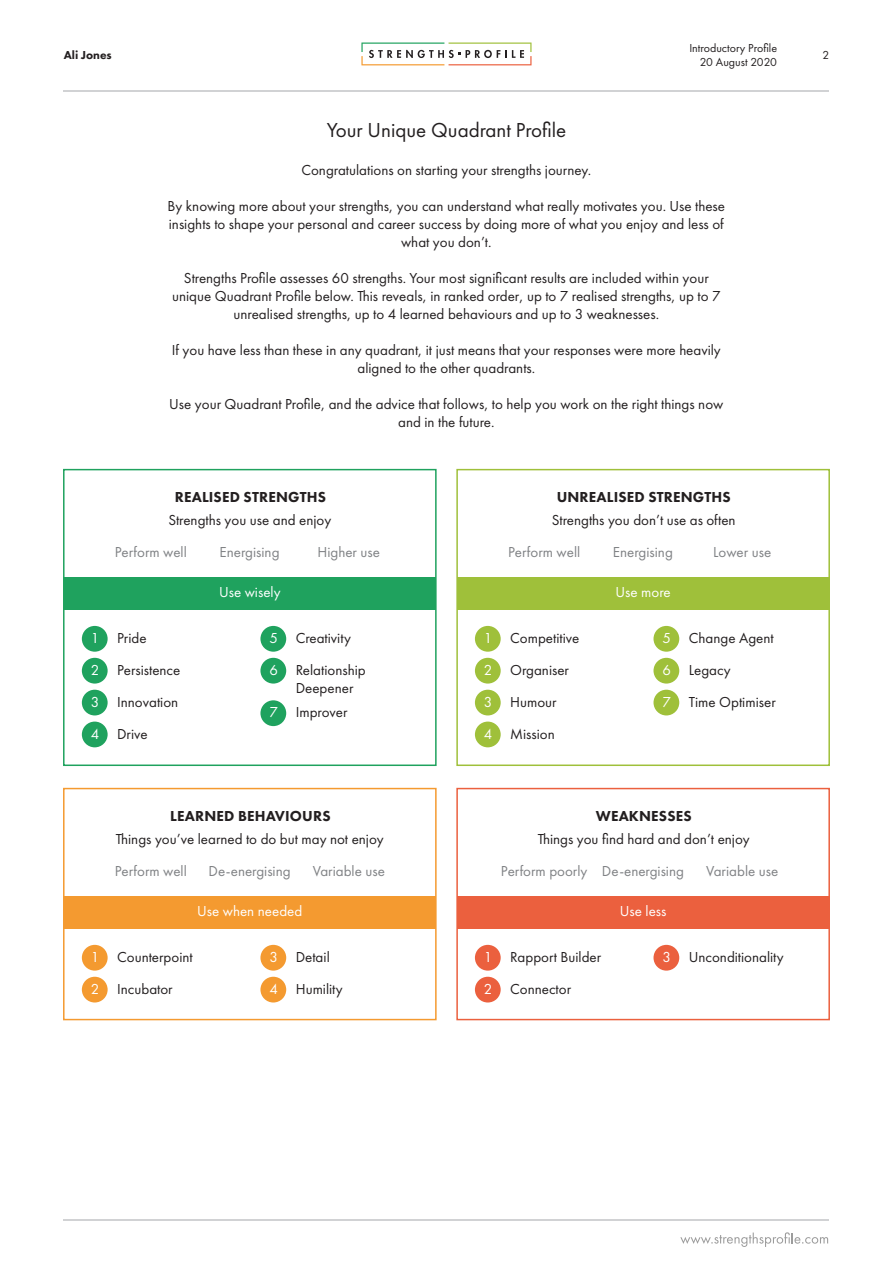
<style>
.page{position:relative;width:893px;height:1263px;background:#fff}
.page>*{position:absolute;margin:0;border:0;box-sizing:border-box;transform-origin:0 0}
.t1{font:21px "Futura PT";color:#231f20}
.t2{font:15px/18px "Futura PT";color:#231f20;text-align:center}
.t3{font:15px "Futura PT";color:#808285}
.t4{font:800 15px "Futura PT";letter-spacing:.01em;color:#231f20}
.t5{font:15px "Futura PT";color:#fff}
.t6{font:12px/14.4px "Futura PT";color:#231f20;text-align:right}
.t7{font:800 12px "Futura PT";color:#231f20}
</style>
<div class="page">
<svg style="left:680px;top:1232px;width:148px;height:15px"></svg>
<hr style="left:64px;top:1219px;width:765px;height:1px;background:#d1d2d4">
<div style="left:64px;top:577px;width:372px;height:33px;background:#1fa25e"></div>
<div style="left:63px;top:469px;width:374px;height:297px;border:2px solid #1fa25e"></div>
<div style="left:457px;top:577px;width:372px;height:33px;background:#9fc03a"></div>
<div style="left:456px;top:469px;width:374px;height:297px;border:2px solid #9fc03a"></div>
<div style="left:82px;top:626px;width:26px;height:26px;background:#1fa25e;border-radius:50%"></div>
<div style="left:475px;top:626px;width:26px;height:26px;background:#9fc03a;border-radius:50%"></div>
<div style="left:82px;top:658px;width:26px;height:25px;background:#1fa25e;border-radius:50%"></div>
<div style="left:475px;top:658px;width:26px;height:25px;background:#9fc03a;border-radius:50%"></div>
<div style="left:82px;top:690px;width:26px;height:25px;background:#1fa25e;border-radius:50%"></div>
<div style="left:475px;top:690px;width:26px;height:25px;background:#9fc03a;border-radius:50%"></div>
<div style="left:82px;top:722px;width:26px;height:25px;background:#1fa25e;border-radius:50%"></div>
<div style="left:475px;top:722px;width:26px;height:25px;background:#9fc03a;border-radius:50%"></div>
<div style="left:260px;top:626px;width:26px;height:26px;background:#1fa25e;border-radius:50%"></div>
<div style="left:653px;top:626px;width:26px;height:26px;background:#9fc03a;border-radius:50%"></div>
<div style="left:260px;top:658px;width:26px;height:25px;background:#1fa25e;border-radius:50%"></div>
<div style="left:653px;top:658px;width:26px;height:25px;background:#9fc03a;border-radius:50%"></div>
<div style="left:260px;top:700px;width:26px;height:26px;background:#1fa25e;border-radius:50%"></div>
<div style="left:653px;top:690px;width:26px;height:25px;background:#9fc03a;border-radius:50%"></div>
<div style="left:64px;top:896px;width:372px;height:33px;background:#f49a30"></div>
<div style="left:63px;top:788px;width:374px;height:232px;border:2px solid #f49a30"></div>
<div style="left:457px;top:896px;width:372px;height:33px;background:#eb603e"></div>
<div style="left:456px;top:788px;width:374px;height:232px;border:2px solid #eb603e"></div>
<div style="left:82px;top:945px;width:26px;height:26px;background:#f49a30;border-radius:50%"></div>
<div style="left:475px;top:945px;width:26px;height:26px;background:#eb603e;border-radius:50%"></div>
<div style="left:82px;top:977px;width:26px;height:25px;background:#f49a30;border-radius:50%"></div>
<div style="left:475px;top:977px;width:26px;height:25px;background:#eb603e;border-radius:50%"></div>
<div style="left:260px;top:945px;width:26px;height:26px;background:#f49a30;border-radius:50%"></div>
<div style="left:653px;top:945px;width:26px;height:26px;background:#eb603e;border-radius:50%"></div>
<div style="left:260px;top:977px;width:26px;height:25px;background:#f49a30;border-radius:50%"></div>
<svg style="left:361px;top:43px;width:170px;height:22px"></svg>
<hr style="left:64px;top:90px;width:765px;height:1px;background:#d1d2d4">
<p class="t7" style="left:64px;top:47px;width:50px">Ali Jones</p>
<p class="t1" style="left:327px;top:118px;width:241px">Your Unique Quadrant Profile</p>
<p class="t6" style="left:689px;top:40px;width:89px">Introductory Profile<br>20 August 2020</p>
<p class="t2" style="left:301px;top:161px;width:291px">Congratulations on starting your strengths journey.</p>
<p class="t2" style="left:168px;top:197px;width:559px">By knowing more about your strengths, you can understand what really motivates you. Use these insights to shape your personal and career success by doing more of what you enjoy and less of what you don’t.</p>
<p class="t2" style="left:172px;top:269px;width:550px">Strengths Profile assesses 60 strengths. Your most significant results are included within your unique Quadrant Profile below. This reveals, in ranked order, up to 7 realised strengths, up to 7</p>
<p class="t2" style="left:234px;top:305px;width:427px">unrealised strengths, up to 4 learned behaviours and up to 3 weaknesses.</p>
<p class="t2" style="left:172px;top:341px;width:550px">If you have less than these in any quadrant, it just means that your responses were more heavily aligned to the other quadrants.</p>
<p class="t2" style="left:169px;top:395px;width:556px">Use your Quadrant Profile, and the advice that follows, to help you work on the right things now and in the future.</p>
<p class="t4" style="left:175px;top:488px;width:153px">REALISED STRENGTHS</p>
<p class="t4" style="left:557px;top:488px;width:176px">UNREALISED STRENGTHS</p>
<p class="t2" style="left:168px;top:511px;width:164px">Strengths you use and enjoy</p>
<p class="t2" style="left:552px;top:511px;width:185px">Strengths you don’t use as often</p>
<p class="t3" style="left:115px;top:543px;width:74px">Perform well</p>
<p class="t3" style="left:220px;top:543px;width:61px">Energising</p>
<p class="t3" style="left:318px;top:543px;width:64px">Higher use</p>
<p class="t3" style="left:508px;top:543px;width:74px">Perform well</p>
<p class="t3" style="left:613px;top:543px;width:61px">Energising</p>
<p class="t3" style="left:713px;top:543px;width:60px">Lower use</p>
<p class="t5" style="left:219px;top:583px;width:63px">Use wisely</p>
<p class="t5" style="left:616px;top:583px;width:57px">Use more</p>
<p class="t2" style="left:117px;top:629px;width:31px">Pride</p>
<p class="t2" style="left:510px;top:629px;width:71px">Competitive</p>
<p class="t5" style="left:269px;top:629px;width:10px">5</p>
<p class="t2" style="left:296px;top:629px;width:57px">Creativity</p>
<p class="t5" style="left:662px;top:629px;width:10px">5</p>
<p class="t2" style="left:689px;top:629px;width:86px">Change Agent</p>
<p class="t2" style="left:296px;top:661px;width:72px;text-align:left">Relationship<br>Deepener</p>
<p class="t5" style="left:91px;top:629px;width:10px">1</p>
<p class="t5" style="left:484px;top:629px;width:10px">1</p>
<p class="t5" style="left:91px;top:661px;width:10px">2</p>
<p class="t2" style="left:117px;top:661px;width:65px">Persistence</p>
<p class="t5" style="left:484px;top:661px;width:10px">2</p>
<p class="t2" style="left:510px;top:661px;width:60px">Organiser</p>
<p class="t5" style="left:91px;top:693px;width:10px">3</p>
<p class="t2" style="left:117px;top:693px;width:63px">Innovation</p>
<p class="t5" style="left:484px;top:693px;width:10px">3</p>
<p class="t2" style="left:510px;top:693px;width:48px">Humour</p>
<p class="t5" style="left:91px;top:725px;width:10px">4</p>
<p class="t2" style="left:117px;top:725px;width:32px">Drive</p>
<p class="t5" style="left:484px;top:725px;width:10px">4</p>
<p class="t2" style="left:510px;top:725px;width:46px">Mission</p>
<p class="t5" style="left:269px;top:661px;width:10px">6</p>
<p class="t5" style="left:662px;top:661px;width:10px">6</p>
<p class="t2" style="left:689px;top:661px;width:43px">Legacy</p>
<p class="t2" style="left:296px;top:703px;width:53px">Improver</p>
<p class="t2" style="left:689px;top:693px;width:88px">Time Optimiser</p>
<p class="t5" style="left:662px;top:693px;width:10px">7</p>
<p class="t5" style="left:269px;top:703px;width:10px">7</p>
<p class="t4" style="left:170px;top:806px;width:162px">LEARNED BEHAVIOURS</p>
<p class="t4" style="left:596px;top:806px;width:97px">WEAKNESSES</p>
<p class="t2" style="left:116px;top:830px;width:270px">Things you’ve learned to do but may not enjoy</p>
<p class="t2" style="left:538px;top:830px;width:214px">Things you find hard and don’t enjoy</p>
<p class="t3" style="left:115px;top:862px;width:74px">Perform well</p>
<p class="t3" style="left:208px;top:862px;width:84px">De-energising</p>
<p class="t3" style="left:313px;top:862px;width:74px">Variable use</p>
<p class="t3" style="left:501px;top:862px;width:88px">Perform poorly</p>
<p class="t3" style="left:602px;top:862px;width:84px">De-energising</p>
<p class="t3" style="left:706px;top:862px;width:74px">Variable use</p>
<p class="t5" style="left:197px;top:902px;width:107px">Use when needed</p>
<p class="t5" style="left:620px;top:902px;width:48px">Use less</p>
<p class="t2" style="left:117px;top:948px;width:77px">Counterpoint</p>
<p class="t2" style="left:510px;top:948px;width:93px">Rapport Builder</p>
<p class="t5" style="left:269px;top:948px;width:10px">3</p>
<p class="t2" style="left:296px;top:948px;width:36px">Detail</p>
<p class="t5" style="left:662px;top:948px;width:10px">3</p>
<p class="t2" style="left:689px;top:948px;width:97px">Unconditionality</p>
<p class="t5" style="left:269px;top:980px;width:10px">4</p>
<p class="t2" style="left:296px;top:980px;width:49px">Humility</p>
<p class="t5" style="left:91px;top:948px;width:10px">1</p>
<p class="t5" style="left:484px;top:948px;width:10px">1</p>
<p class="t5" style="left:91px;top:980px;width:10px">2</p>
<p class="t2" style="left:117px;top:980px;width:57px">Incubator</p>
<p class="t5" style="left:484px;top:980px;width:10px">2</p>
<p class="t2" style="left:510px;top:980px;width:62px">Connector</p>
<p class="t6" style="left:822px;top:47px;width:8px">2</p>
</div>
